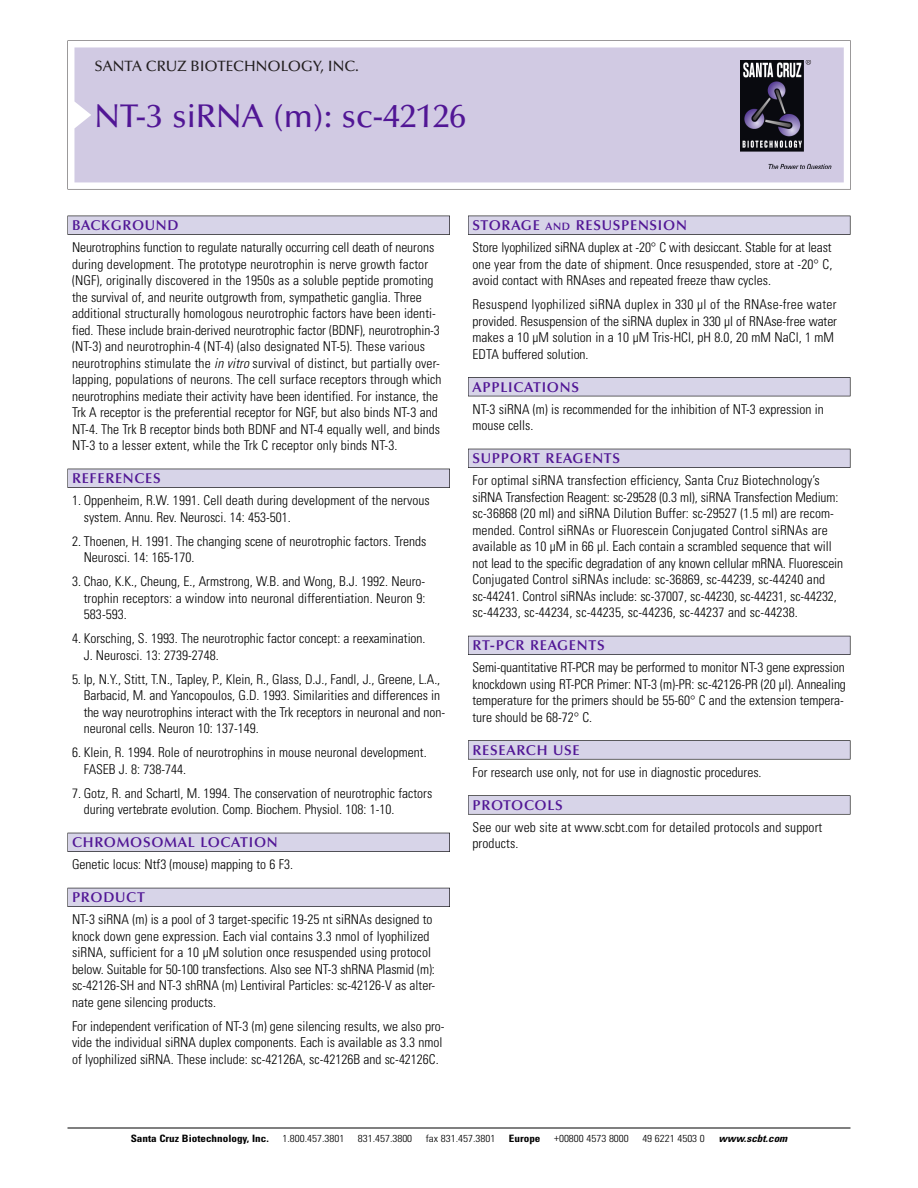
<style>
.page{position:relative;width:918px;height:1188px;background:#fff}
.page>*{position:absolute;margin:0;border:0;box-sizing:border-box;transform-origin:0 0}
.t1{font:500 33px "Optima";color:#511695}
.t2{font:500 15px "Optima";color:#231f20}
.t3{font:600 14.25px "Optima";letter-spacing:.05em;color:#511695}
.t4{font:300 condensed 13.5px/16.5px "Univers";color:#000}
.t5{font:300 condensed 10.2px "Univers";color:#000;scale:1.1 1}
.t6{font:700 condensed 10.2px "Univers";color:#000;scale:1.1 1}
.t7{font:italic 700 condensed 10.2px "Univers";color:#000;scale:1.1 1}
.s1{font-style:italic}
.s2{font-size:10.65px}
</style>
<div class="page">
<svg style="left:74px;top:41px;width:777px;height:148px"></svg>
<div style="left:74px;top:47px;width:770px;height:135px;background:#d1cae3"></div>
<img style="left:741px;top:60px;width:90px;height:108px">
<div style="left:68px;top:216px;width:382px;height:19px;background:#535256"></div>
<div style="left:68px;top:216px;width:381px;height:18px;background:#d7d4e8"></div>
<div style="left:68px;top:469px;width:382px;height:19px;background:#525156"></div>
<div style="left:68px;top:469px;width:381px;height:18px;background:#d7d4e8"></div>
<div style="left:68px;top:833px;width:382px;height:19px;background:#515057"></div>
<div style="left:68px;top:833px;width:381px;height:18px;background:#d7d4e8"></div>
<div style="left:68px;top:888px;width:382px;height:19px;background:#535259"></div>
<div style="left:68px;top:888px;width:381px;height:18px;background:#d7d4e8"></div>
<hr style="left:68px;top:1128px;width:782px;height:1px;background:#000">
<div style="left:468px;top:216px;width:382px;height:19px;background:#535256"></div>
<div style="left:468px;top:216px;width:382px;height:18px;background:#d7d4e8"></div>
<div style="left:468px;top:377px;width:382px;height:19px;background:#515155"></div>
<div style="left:468px;top:378px;width:382px;height:18px;background:#d7d4e8"></div>
<div style="left:468px;top:449px;width:382px;height:19px;background:#515057"></div>
<div style="left:468px;top:449px;width:382px;height:18px;background:#d7d4e8"></div>
<div style="left:468px;top:636px;width:382px;height:19px;background:#535259"></div>
<div style="left:468px;top:636px;width:382px;height:18px;background:#d7d4e8"></div>
<svg style="left:468px;top:740px;width:382px;height:20px"></svg>
<div style="left:468px;top:741px;width:382px;height:18px;background:#d7d4e8"></div>
<div style="left:468px;top:795px;width:382px;height:20px;background:#676767"></div>
<div style="left:468px;top:796px;width:382px;height:18px;background:#d7d4e8"></div>
<p class="t2" style="left:94px;top:60px;width:266px">SANTA CRUZ BIOTECHNOLOGY, INC.</p>
<p class="t1" style="left:94px;top:102px;width:373px">NT-3 siRNA (m): sc-42126</p>
<p class="t3" style="left:72px;top:219px;width:108px">BACKGROUND</p>
<p class="t4" style="left:72px;top:240px;width:371px">Neurotrophins function to regulate naturally occurring cell death of neurons during development. The prototype neurotrophin is nerve growth factor (NGF), originally discovered in the 1950s as a soluble peptide promoting the survival of, and neurite outgrowth from, sympathetic ganglia. Three additional structurally homologous neurotrophic factors have been identi&shy;fied. These include brain-derived neurotrophic factor (BDNF), neurotrophin-3 (NT-3) and neurotrophin-4 (NT-4) (also designated NT-5). These various neurotrophins stimulate the <span class="s1">in vitro</span> survival of distinct, but partially over&shy;lapping, populations of neurons. The cell surface receptors through which neurotrophins mediate their activity have been identified. For instance, the Trk A receptor is the preferential receptor for NGF, but also binds NT-3 and NT-4. The Trk B receptor binds both BDNF and NT-4 equally well, and binds NT-3 to a lesser extent, while the Trk C receptor only binds NT-3.</p>
<p class="t3" style="left:72px;top:472px;width:90px">REFERENCES</p>
<p class="t4" style="left:84px;top:493px;width:348px;text-indent:-12px">1. Oppenheim, R.W. 1991. Cell death during development of the nervous system. Annu. Rev. Neurosci. 14: 453-501.</p>
<p class="t4" style="left:84px;top:534px;width:344px;text-indent:-12px">2. Thoenen, H. 1991. The changing scene of neurotrophic factors. Trends<br>Neurosci. 14: 165-170.</p>
<p class="t4" style="left:84px;top:574px;width:343px;text-align:justify;text-indent:-12px">3. Chao, K.K., Cheung, E., Armstrong, W.B. and Wong, B.J. 1992. Neuro&shy;trophin receptors: a window into neuronal differentiation. Neuron 9:<br>583-593.</p>
<p class="t4" style="left:84px;top:631px;width:343px;text-indent:-12px">4. Korsching, S. 1993. The neurotrophic factor concept: a reexamination.<br>J. Neurosci. 13: 2739-2748.</p>
<p class="t4" style="left:84px;top:672px;width:363px;text-indent:-12px">5. Ip, N.Y., Stitt, T.N., Tapley, P., Klein, R., Glass, D.J., Fandl, J., Greene, L.A., Barbacid, M. and Yancopoulos, G.D. 1993. Similarities and differences in the way neurotrophins interact with the Trk receptors in neuronal and non&shy;neuronal cells. Neuron 10: 137-149.</p>
<p class="t4" style="left:84px;top:745px;width:344px;text-indent:-12px">6. Klein, R. 1994. Role of neurotrophins in mouse neuronal development.<br>FASEB J. 8: 738-744.</p>
<p class="t4" style="left:84px;top:786px;width:350px;text-indent:-12px">7. Gotz, R. and Schartl, M. 1994. The conservation of neurotrophic factors during vertebrate evolution. Comp. Biochem. Physiol. 108: 1-10.</p>
<p class="t3" style="left:72px;top:836px;width:207px">CHROMOSOMAL LOCATION</p>
<p class="t4" style="left:72px;top:858px;width:222px">Genetic locus: Ntf3 (mouse) mapping to 6 F3.</p>
<p class="t3" style="left:72px;top:891px;width:74px">PRODUCT</p>
<p class="t4" style="left:72px;top:913px;width:365px">NT-3 siRNA (m) is a pool of 3 target-specific 19-25 nt siRNAs designed to knock down gene expression. Each vial contains 3.3 nmol of lyophilized siRNA, sufficient for a 10 µM solution once resuspended using protocol below. Suitable for 50-100 transfections. Also see NT-3 shRNA Plasmid (m): sc-42126-SH and NT-3 shRNA (m) Lentiviral Particles: sc-42126-V as alter&shy;nate gene silencing products.</p>
<p class="t4" style="left:72px;top:1019px;width:374px">For independent verification of NT-3 (m) gene silencing results, we also pro&shy;vide the individual siRNA duplex components. Each is available as 3.3 nmol of lyophilized siRNA. These include: sc-42126A, sc-42126B and sc-42126C.</p>
<p class="t3" style="left:473px;top:219px;width:216px">STORAGE <span class="s2">AND</span> RESUSPENSION</p>
<p class="t4" style="left:473px;top:240px;width:361px;text-align:justify">Store lyophilized siRNA duplex at -20° C with desiccant. Stable for at least one year from the date of shipment. Once resuspended, store at -20° C, avoid contact with RNAses and repeated freeze thaw cycles.</p>
<p class="t4" style="left:473px;top:297px;width:366px">Resuspend lyophilized siRNA duplex in 330 µl of the RNAse-free water provided. Resuspension of the siRNA duplex in 330 µl of RNAse-free water makes a 10 µM solution in a 10 µM Tris-HCl, pH 8.0, 20 mM NaCl, 1 mM EDTA buffered solution.</p>
<p class="t3" style="left:473px;top:381px;width:108px">APPLICATIONS</p>
<p class="t4" style="left:473px;top:402px;width:353px">NT-3 siRNA (m) is recommended for the inhibition of NT-3 expression in mouse cells.</p>
<p class="t3" style="left:473px;top:452px;width:149px">SUPPORT REAGENTS</p>
<p class="t4" style="left:473px;top:474px;width:372px">For optimal siRNA transfection efficiency, Santa Cruz Biotechnology’s siRNA Transfection Reagent: sc-29528 (0.3 ml), siRNA Transfection Medium: sc-36868 (20 ml) and siRNA Dilution Buffer: sc-29527 (1.5 ml) are recom&shy;mended. Control siRNAs or Fluorescein Conjugated Control siRNAs are available as 10 µM in 66 µl. Each contain a scrambled sequence that will not lead to the specific degradation of any known cellular mRNA. Fluorescein Conjugated Control siRNAs include: sc-36869, sc-44239, sc-44240 and sc-44241. Control siRNAs include: sc-37007, sc-44230, sc-44231, sc-44232, sc-44233, sc-44234, sc-44235, sc-44236, sc-44237 and sc-44238.</p>
<p class="t3" style="left:473px;top:639px;width:134px">RT-PCR REAGENTS</p>
<p class="t4" style="left:473px;top:661px;width:375px">Semi-quantitative RT-PCR may be performed to monitor NT-3 gene expression knockdown using RT-PCR Primer: NT-3 (m)-PR: sc-42126-PR (20 µl). Annealing temperature for the primers should be 55-60° C and the extension tempera&shy;ture should be 68-72° C.</p>
<p class="t3" style="left:473px;top:744px;width:109px">RESEARCH USE</p>
<p class="t4" style="left:473px;top:765px;width:291px">For research use only, not for use in diagnostic procedures.</p>
<p class="t3" style="left:473px;top:799px;width:92px">PROTOCOLS</p>
<p class="t4" style="left:473px;top:820px;width:351px">See our web site at www.scbt.com for detailed protocols and support products.</p>
<p class="t6" style="left:131px;top:1135px;width:127px">Santa Cruz Biotechnology, Inc.</p>
<p class="t5" style="left:282px;top:1135px;width:58px">1.800.457.3801</p>
<p class="t5" style="left:358px;top:1135px;width:51px">831.457.3800</p>
<p class="t5" style="left:426px;top:1135px;width:65px">fax 831.457.3801</p>
<p class="t6" style="left:509px;top:1135px;width:30px">Europe</p>
<p class="t5" style="left:554px;top:1135px;width:69px">+00800 4573 8000</p>
<p class="t5" style="left:642px;top:1135px;width:58px">49 6221 4503 0</p>
<p class="t7" style="left:719px;top:1135px;width:66px">www.scbt.com</p>
</div>
